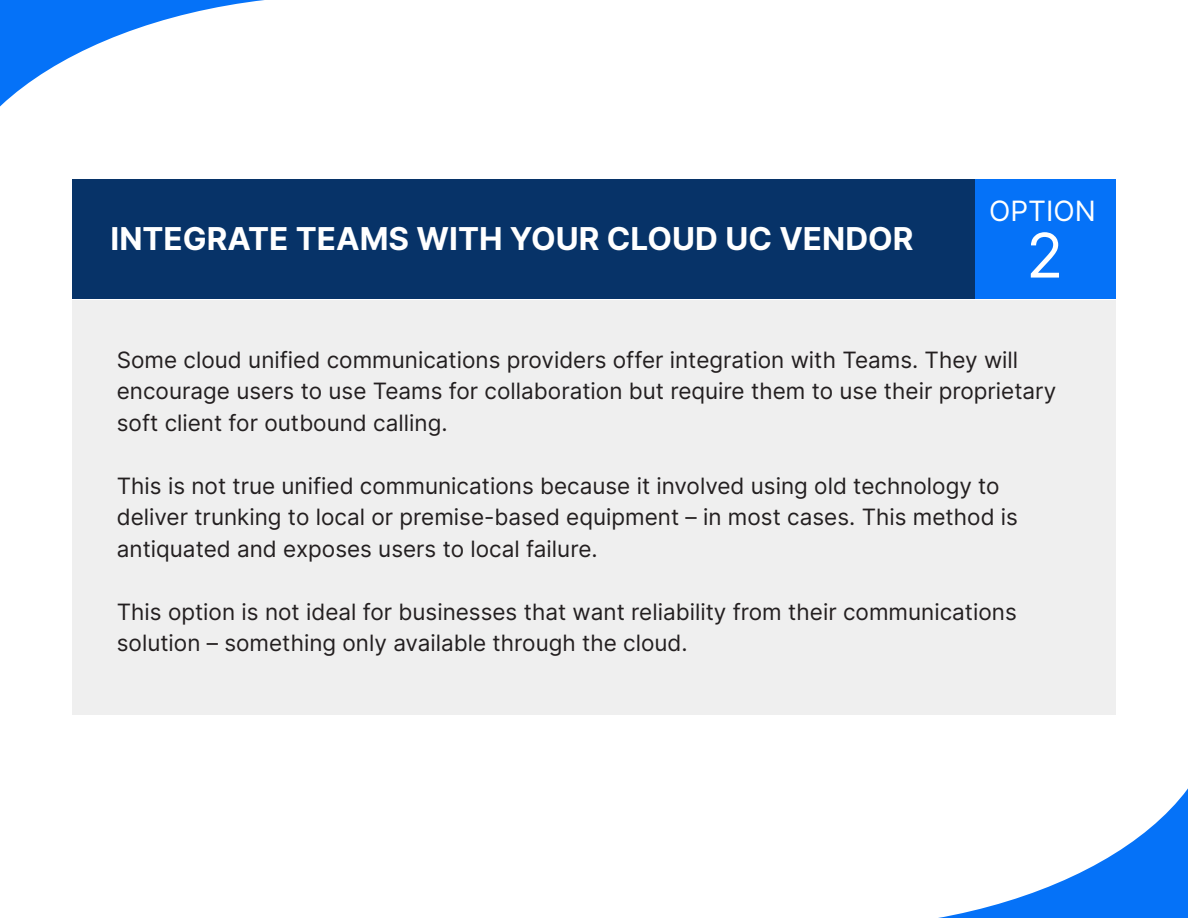
<style>
.page{position:relative;width:1188px;height:918px;background:#fff}
.page>*{position:absolute;margin:0;border:0;box-sizing:border-box;transform-origin:0 0}
.t1{font:61.5px "Inter";color:#fff}
.t2{font:700 31.5px "Inter";color:#fff}
.t3{font:28.05px "Inter";color:#fff}
.t4{font:22.5px/31.5px "Inter";color:#231f20}
</style>
<div class="page">
<svg style="left:938px;top:788px;width:250px;height:130px"></svg>
<svg style="left:0;top:0;width:264px;height:107px"></svg>
<div style="left:72px;top:179px;width:904px;height:120px;background:#073368"></div>
<div style="left:976px;top:179px;width:140px;height:120px;background:#0572f8"></div>
<div style="left:72px;top:300px;width:1044px;height:415px;background:#efefef"></div>
<h2 class="t2" style="left:111px;top:216px;width:805px">INTEGRATE TEAMS WITH YOUR CLOUD UC VENDOR</h2>
<p class="t3" style="left:989px;top:191px;width:108px">OPTION</p>
<h1 class="t1" style="left:1026px;top:210px;width:39px">2</h1>
<p class="t4" style="left:117px;top:343px;width:941px">Some cloud unified communications providers offer integration with Teams. They will encourage users to use Teams for collaboration but require them to use their proprietary soft client for outbound calling.</p>
<p class="t4" style="left:117px;top:469px;width:903px">This is not true unified communications because it involved using old technology to deliver trunking to local or premise-based equipment – in most cases. This method is antiquated and exposes users to local failure.</p>
<p class="t4" style="left:117px;top:595px;width:902px">This option is not ideal for businesses that want reliability from their communications solution – something only available through the cloud.</p>
</div>
